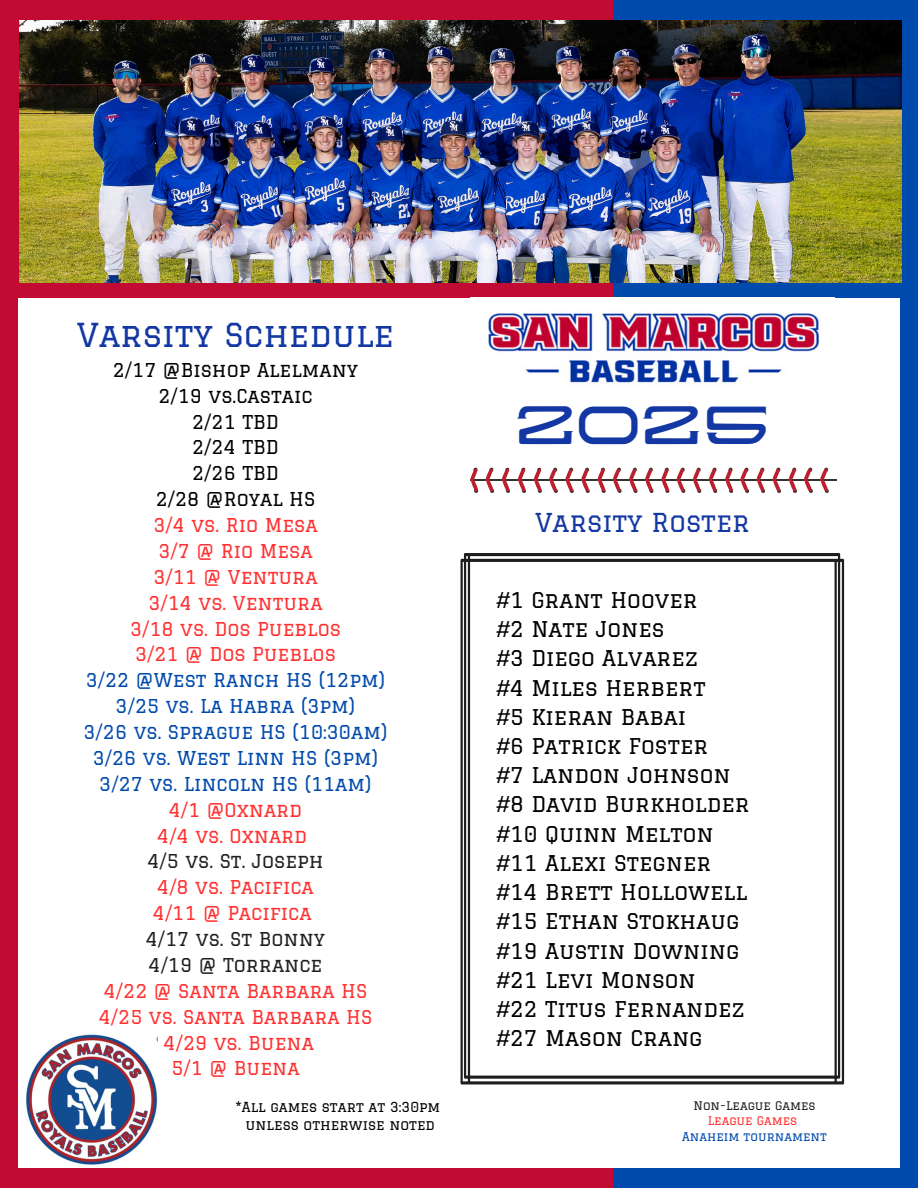
<style>
.page{position:relative;width:918px;height:1188px;background:#004aad}
.page>*{position:absolute;margin:0;border:0;box-sizing:border-box;transform-origin:0 0}
.t1{font:49.65px "Liham";color:#1337a3}
.t2{font:32.25px "Graduate";color:#1337a3}
.t3{font:25.5px "Graduate";color:#1337a3}
.t4{font:21.3px/29.2px "Graduate";color:#000}
.t5{font:18.6px/25.8px "Graduate";color:#ff3131;text-align:center}
.t6{font:13.5px/18px "Graduate";color:#000;text-align:center}
.t7{font:11.7px "Graduate";color:#004aad}
.t8{font:11.7px "Graduate";color:#231f20}
.t9{font:11.7px "Graduate";color:#ff3131}
.s1{color:#000}
.s2{color:#004aad}
.s3{color:#231f20}
</style>
<div class="page">
<div style="left:0;top:0;width:612px;height:1188px;background:#c10b32"></div>
<img style="left:20px;top:21px;width:881px;height:262px">
<div style="left:18px;top:298px;width:882px;height:870px;background:#fff"></div>
<svg style="left:461px;top:553px;width:383px;height:531px"></svg>
<img style="left:488px;top:313px;width:331px;height:70px">
<hr style="left:470px;top:480px;width:367px;height:1px;background:#333">
<svg style="left:470px;top:467px;width:9px;height:26px"></svg>
<svg style="left:486px;top:467px;width:9px;height:26px"></svg>
<svg style="left:502px;top:467px;width:8px;height:26px"></svg>
<svg style="left:518px;top:467px;width:9px;height:26px"></svg>
<svg style="left:534px;top:467px;width:8px;height:26px"></svg>
<svg style="left:549px;top:467px;width:10px;height:26px"></svg>
<svg style="left:565px;top:467px;width:10px;height:26px"></svg>
<svg style="left:581px;top:467px;width:9px;height:26px"></svg>
<svg style="left:597px;top:467px;width:9px;height:26px"></svg>
<svg style="left:613px;top:467px;width:9px;height:26px"></svg>
<svg style="left:629px;top:467px;width:9px;height:26px"></svg>
<svg style="left:645px;top:467px;width:9px;height:26px"></svg>
<svg style="left:661px;top:467px;width:9px;height:26px"></svg>
<svg style="left:677px;top:467px;width:9px;height:26px"></svg>
<svg style="left:693px;top:467px;width:9px;height:26px"></svg>
<svg style="left:709px;top:467px;width:9px;height:26px"></svg>
<svg style="left:725px;top:467px;width:9px;height:26px"></svg>
<svg style="left:740px;top:467px;width:10px;height:26px"></svg>
<svg style="left:756px;top:467px;width:9px;height:26px"></svg>
<svg style="left:772px;top:467px;width:10px;height:26px"></svg>
<svg style="left:789px;top:467px;width:8px;height:26px"></svg>
<svg style="left:804px;top:467px;width:10px;height:26px"></svg>
<svg style="left:820px;top:467px;width:9px;height:26px"></svg>
<img style="left:26px;top:1034px;width:131px;height:131px">
<h4 class="t2" style="left:77px;top:316px;width:319px">Varsity Schedule</h4>
<p class="t5" style="left:83px;top:357px;width:306px"><span class="s1">2/17 @Bishop Alelmany<br>2/19 vs.Castaic<br>2/21 TBD<br>2/24 TBD<br>2/26 TBD<br>2/28 @Royal HS<br></span>3/4 vs. Rio Mesa<br>3/7 @ Rio Mesa<br>3/11 @ Ventura<br>3/14 vs. Ventura<br>3/18 vs. Dos Pueblos<br>3/21 @ Dos Pueblos<br><span class="s2">3/22 @West Ranch HS (12pm)<br>3/25 vs. La Habra (3pm)<br>3/26 vs. Sprague HS (10:30am)<br>3/26 vs. West Linn HS (3pm)<br>3/27 vs. Lincoln HS (11am)<br></span>4/1 @Oxnard<br>4/4 vs. Oxnard<br><span class="s3">4/5 vs. St. Joseph<br></span>4/8 vs. Pacifica<br>4/11 @ Pacifica<br><span class="s3">4/17 vs. St Bonny<br>4/19 @ Torrance<br></span>4/22 @ Santa Barbara HS<br>4/25 vs. Santa Barbara HS<br>4/29 vs. Buena<br>5/1 @ Buena</p>
<p class="t6" style="left:236px;top:1098px;width:206px">*All games start at 3:30pm unless otherwise noted</p>
<p class="t1" style="left:515px;top:402px;width:258px">2025</p>
<h3 class="t3" style="left:535px;top:507px;width:217px">Varsity Roster</h3>
<p class="t4" style="left:496px;top:585px;width:255px">#1 Grant Hoover<br>#2 Nate Jones<br>#3 Diego Alvarez<br>#4 Miles Herbert<br>#5 Kieran Babai<br>#6 Patrick Foster<br>#7 Landon Johnson #8 David Burkholder #10 Quinn Melton #11 Alexi Stegner #14 Brett Hollowell #15 Ethan Stokhaug #19 Austin Downing #21 Levi Monson<br>#22 Titus Fernandez #27 Mason Crang</p>
<h2 class="t8" style="left:694px;top:1098px;width:124px">Non-League Games</h2>
<h5 class="t9" style="left:708px;top:1114px;width:91px">League Games</h5>
<h1 class="t7" style="left:682px;top:1130px;width:146px">Anaheim tournament</h1>
</div>
